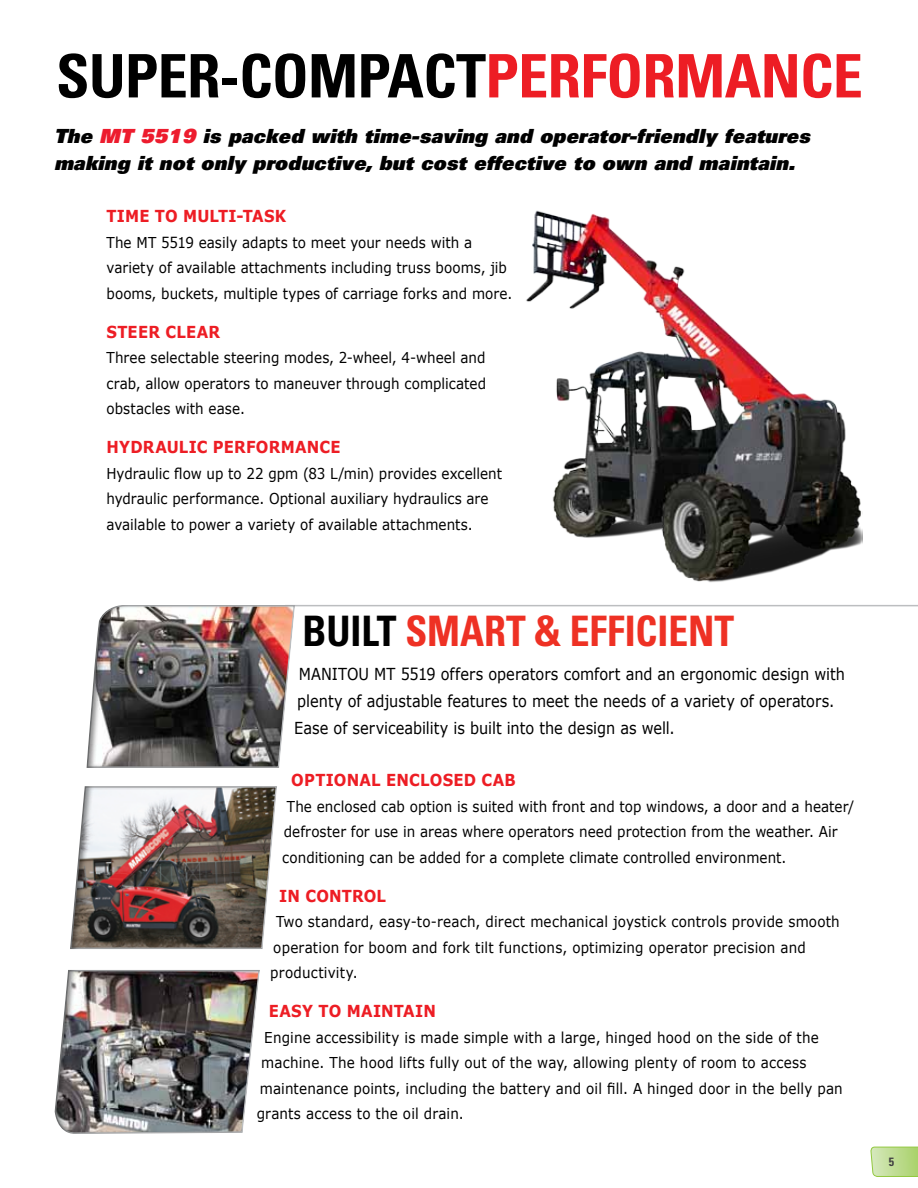
<style>
.page{position:relative;width:918px;height:1188px;background:#fff}
.page>*{position:absolute;margin:0;border:0;box-sizing:border-box;transform-origin:0 0}
.t1{font:700 condensed 60px "Univers LT Std";letter-spacing:-.01em;color:#000}
.t2{font:700 condensed 42px "Univers LT Std";color:#ee3124;scale:.94 1}
.t3{font:19.5px/27px "Univers LT Std X Black Obl";letter-spacing:.01em;color:#000}
.t4{font:16.5px/27px "Verdana";color:#000;scale:.88 1}
.t5{font:700 16.5px "Verdana";letter-spacing:.015em;color:#ed1d24;scale:.9 1}
.t6{font:15px/25.5px "Verdana";letter-spacing:.005em;color:#000;scale:.9 1}
.t7{font:700 condensed 12px "Univers LT Std";color:#414042}
.s1{color:#ed1d24}
.s2{color:#ed1c2e}
.s3{color:#000}
</style>
<div class="page">
<svg style="left:870px;top:1147px;width:48px;height:30px"></svg>
<hr style="left:285px;top:605px;width:633px;height:1px;background:#bcbec0">
<div style="left:52px;top:604px;width:244px;height:531px;background:#000;opacity:.45"></div>
<img style="left:526px;top:210px;width:337px;height:373px">
<h1 class="t1" style="left:56px;top:39px;width:808px">SUPER-COMPACT<span class="s1">PERFORMANCE</span></h1>
<h3 class="t3" style="left:54px;top:122px;width:758px">The <span class="s2">MT 5519</span> is packed with time-saving and operator-friendly features making it not only productive, but cost effective to own and maintain.</h3>
<p class="t5" style="left:106px;top:206px;width:201px">TIME TO MULTI-TASK</p>
<p class="t6" style="left:106px;top:229px;width:452px">The MT 5519 easily adapts to meet your needs with a variety of available attachments including truss booms, jib booms, buckets, multiple types of carriage forks and more.</p>
<p class="t5" style="left:106px;top:321px;width:128px">STEER CLEAR</p>
<p class="t6" style="left:106px;top:344px;width:423px;text-align:justify">Three selectable steering modes, 2-wheel, 4-wheel and crab, allow operators to maneuver through complicated obstacles with ease.</p>
<p class="t5" style="left:106px;top:437px;width:262px">HYDRAULIC PERFORMANCE</p>
<p class="t6" style="left:106px;top:460px;width:441px">Hydraulic flow up to 22 gpm (83 L/min) provides excellent hydraulic performance. Optional auxiliary hydraulics are available to power a variety of available attachments.</p>
<h2 class="t2" style="left:302px;top:605px;width:461px"><span class="s3">BUILT</span> SMART &amp; EFFICIENT</h2>
<p class="t4" style="left:294px;top:660px;width:627px">MANITOU MT 5519 offers operators comfort and an ergonomic design with plenty of adjustable features to meet the needs of a variety of operators.<br>Ease of serviceability is built into the design as well.</p>
<p class="t5" style="left:291px;top:770px;width:251px">OPTIONAL ENCLOSED CAB</p>
<p class="t6" style="left:282px;top:793px;width:637px">The enclosed cab option is suited with front and top windows, a door and a heater/ defroster for use in areas where operators need protection from the weather. Air conditioning can be added for a complete climate controlled environment.</p>
<p class="t5" style="left:279px;top:885px;width:120px">IN CONTROL</p>
<p class="t6" style="left:270px;top:908px;width:634px;text-indent:6px">Two standard, easy-to-reach, direct mechanical joystick controls provide smooth operation for boom and fork tilt functions, optimizing operator precision and productivity.</p>
<p class="t5" style="left:269px;top:1001px;width:187px">EASY TO MAINTAIN</p>
<p class="t6" style="left:257px;top:1024px;width:653px;text-indent:7px">Engine accessibility is made simple with a large, hinged hood on the side of the machine. The hood lifts fully out of the way, allowing plenty of room to access maintenance points, including the battery and oil fill. A hinged door in the belly pan grants access to the oil drain.</p>
<p class="t7" style="left:889px;top:1154px;width:7px">5</p>
</div>
